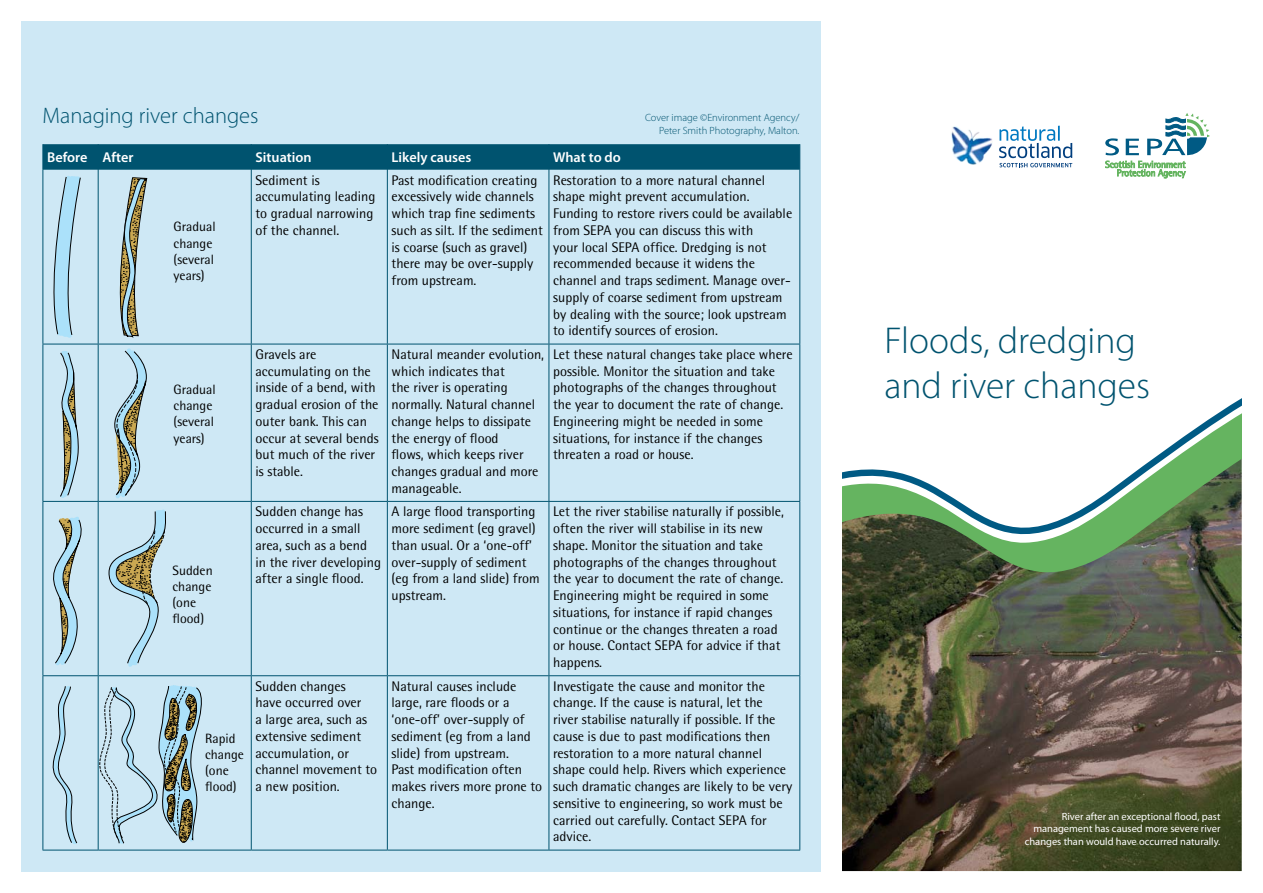
<style>
.page{position:relative;width:1263px;height:893px;background:#fff}
.page>*{position:absolute;margin:0;border:0;box-sizing:border-box;transform-origin:0 0}
.t1{font:300 37.5px/45px "Myriad Pro";color:#00536f}
.t2{font:300 22.5px "Myriad Pro";color:#00536f}
.t3{font:600 14.25px "Myriad Pro";color:#fff}
.t4{font:13.95px/16.8px "Rotis Semi Sans";color:#000}
.t5{font:13.5px/16.2px "Rotis Semi Sans";color:#000}
.t6{font:10.5px/12.6px "Myriad Pro";color:#fff;text-align:right}
.t7{font:300 10.5px/12.6px "Myriad Pro";color:#00536f;text-align:right}
</style>
<div class="page">
<div style="left:21px;top:21px;width:800px;height:851px;background:#cee8f5"></div>
<img style="left:842px;top:572px;width:400px;height:299px">
<hr style="left:43px;top:170px;width:1px;height:174px;background:#00536f">
<hr style="left:98px;top:170px;width:1px;height:174px;background:#00536f">
<hr style="left:251px;top:170px;width:1px;height:174px;background:#00536f">
<hr style="left:387px;top:170px;width:1px;height:174px;background:#00536f">
<hr style="left:549px;top:170px;width:1px;height:174px;background:#00536f">
<hr style="left:799px;top:170px;width:1px;height:174px;background:#00536f">
<hr style="left:43px;top:344px;width:55px;height:1px;background:#00536f">
<hr style="left:43px;top:344px;width:1px;height:157px;background:#00536f">
<hr style="left:98px;top:344px;width:153px;height:1px;background:#00536f">
<hr style="left:98px;top:344px;width:1px;height:157px;background:#00536f">
<hr style="left:251px;top:344px;width:136px;height:1px;background:#00536f">
<hr style="left:251px;top:344px;width:1px;height:157px;background:#00536f">
<hr style="left:387px;top:344px;width:162px;height:1px;background:#00536f">
<hr style="left:387px;top:344px;width:1px;height:157px;background:#00536f">
<hr style="left:549px;top:344px;width:251px;height:1px;background:#00536f">
<hr style="left:549px;top:344px;width:1px;height:157px;background:#00536f">
<hr style="left:799px;top:344px;width:1px;height:157px;background:#00536f">
<hr style="left:43px;top:501px;width:55px;height:1px;background:#00536f">
<hr style="left:43px;top:502px;width:1px;height:173px;background:#00536f">
<hr style="left:98px;top:501px;width:153px;height:1px;background:#00536f">
<hr style="left:98px;top:502px;width:1px;height:173px;background:#00536f">
<hr style="left:251px;top:501px;width:136px;height:1px;background:#00536f">
<hr style="left:251px;top:502px;width:1px;height:173px;background:#00536f">
<hr style="left:387px;top:501px;width:162px;height:1px;background:#00536f">
<hr style="left:387px;top:502px;width:1px;height:173px;background:#00536f">
<hr style="left:549px;top:501px;width:251px;height:1px;background:#00536f">
<hr style="left:549px;top:502px;width:1px;height:173px;background:#00536f">
<hr style="left:799px;top:502px;width:1px;height:173px;background:#00536f">
<hr style="left:43px;top:675px;width:55px;height:1px;background:#00536f">
<hr style="left:43px;top:676px;width:1px;height:174px;background:#00536f">
<hr style="left:98px;top:675px;width:153px;height:1px;background:#00536f">
<hr style="left:98px;top:676px;width:1px;height:174px;background:#00536f">
<hr style="left:251px;top:675px;width:136px;height:1px;background:#00536f">
<hr style="left:251px;top:676px;width:1px;height:174px;background:#00536f">
<hr style="left:387px;top:675px;width:162px;height:1px;background:#00536f">
<hr style="left:387px;top:676px;width:1px;height:174px;background:#00536f">
<hr style="left:549px;top:675px;width:251px;height:1px;background:#00536f">
<hr style="left:549px;top:676px;width:1px;height:174px;background:#00536f">
<hr style="left:799px;top:676px;width:1px;height:174px;background:#00536f">
<hr style="left:43px;top:850px;width:55px;height:1px;background:#00536f">
<hr style="left:98px;top:850px;width:153px;height:1px;background:#00536f">
<hr style="left:251px;top:850px;width:136px;height:1px;background:#00536f">
<hr style="left:387px;top:850px;width:162px;height:1px;background:#00536f">
<hr style="left:549px;top:850px;width:251px;height:1px;background:#00536f">
<svg style="left:43px;top:144px;width:757px;height:26px;background:#035571"></svg>
<svg style="left:60px;top:351px;width:19px;height:147px"></svg>
<svg style="left:53px;top:517px;width:29px;height:148px"></svg>
<svg style="left:53px;top:686px;width:25px;height:158px"></svg>
<svg style="left:97px;top:685px;width:105px;height:159px"></svg>
<svg style="left:108px;top:510px;width:58px;height:157px"></svg>
<svg style="left:114px;top:348px;width:33px;height:150px"></svg>
<svg style="left:54px;top:176px;width:27px;height:162px"></svg>
<svg style="left:119px;top:177px;width:28px;height:160px"></svg>
<svg style="left:1105px;top:113px;width:105px;height:65px"></svg>
<svg style="left:999px;top:126px;width:73px;height:41px"></svg>
<img style="left:951px;top:126px;width:41px;height:39px">
<svg style="left:842px;top:398px;width:400px;height:174px"></svg>
<h2 class="t2" style="left:43px;top:103px;width:218px">Managing river changes</h2>
<p class="t7" style="left:645px;top:112px;width:156px">Cover image ©Environment Agency/<br>Peter Smith Photography, Malton.</p>
<p class="t3" style="left:47px;top:148px;width:88px">Before After</p>
<p class="t3" style="left:255px;top:148px;width:58px">Situation</p>
<p class="t3" style="left:392px;top:148px;width:81px">Likely causes</p>
<p class="t3" style="left:553px;top:148px;width:69px">What to do</p>
<p class="t4" style="left:255px;top:171px;width:121px">Sediment is accumulating leading to gradual narrowing of the channel.</p>
<p class="t4" style="left:392px;top:171px;width:153px">Past modification creating excessively wide channels which trap fine sediments such as silt. If the sediment is coarse (such as gravel) there may be over-supply from upstream.</p>
<p class="t4" style="left:553px;top:171px;width:241px">Restoration to a more natural channel shape might prevent accumulation.<br>Funding to restore rivers could be available from SEPA you can discuss this with<br>your local SEPA office. Dredging is not recommended because it widens the channel and traps sediment. Manage over&shy;supply of coarse sediment from upstream by dealing with the source; look upstream to identify sources of erosion.</p>
<p class="t4" style="left:255px;top:346px;width:125px">Gravels are accumulating on the inside of a bend, with gradual erosion of the outer bank. This can occur at several bends but much of the river is stable.</p>
<p class="t4" style="left:392px;top:346px;width:154px">Natural meander evolution, which indicates that<br>the river is operating normally. Natural channel change helps to dissipate the energy of flood<br>flows, which keeps river changes gradual and more manageable.</p>
<p class="t4" style="left:553px;top:346px;width:241px">Let these natural changes take place where possible. Monitor the situation and take photographs of the changes throughout the year to document the rate of change.<br>Engineering might be needed in some situations, for instance if the changes threaten a road or house.</p>
<p class="t4" style="left:255px;top:503px;width:127px">Sudden change has occurred in a small area, such as a bend in the river developing after a single flood.</p>
<p class="t4" style="left:392px;top:503px;width:150px">A large flood transporting more sediment (eg gravel) than usual. Or a ‘one-off’ over-supply of sediment (eg from a land slide) from upstream.</p>
<p class="t4" style="left:553px;top:503px;width:232px">Let the river stabilise naturally if possible, often the river will stabilise in its new shape. Monitor the situation and take photographs of the changes throughout the year to document the rate of change.<br>Engineering might be required in some situations, for instance if rapid changes continue or the changes threaten a road or house. Contact SEPA for advice if that happens.</p>
<p class="t4" style="left:255px;top:677px;width:123px">Sudden changes<br>have occurred over<br>a large area, such as extensive sediment accumulation, or channel movement to a new position.</p>
<p class="t4" style="left:392px;top:677px;width:152px">Natural causes include large, rare floods or a ‘one-off’ over-supply of sediment (eg from a land slide) from upstream.<br>Past modification often makes rivers more prone to change.</p>
<p class="t4" style="left:553px;top:677px;width:240px">Investigate the cause and monitor the change. If the cause is natural, let the<br>river stabilise naturally if possible. If the cause is due to past modifications then restoration to a more natural channel shape could help. Rivers which experience such dramatic changes are likely to be very sensitive to engineering, so work must be carried out carefully. Contact SEPA for advice.</p>
<p class="t5" style="left:174px;top:219px;width:44px">Gradual change (several years)</p>
<p class="t5" style="left:174px;top:381px;width:44px">Gradual change (several years)</p>
<p class="t5" style="left:173px;top:562px;width:42px">Sudden change (one flood)</p>
<p class="t5" style="left:205px;top:730px;width:40px">Rapid change (one flood)</p>
<h1 class="t1" style="left:884px;top:319px;width:267px">Floods, dredging and river changes</h1>
<p class="t6" style="left:1025px;top:810px;width:197px">River after an exceptional flood, past management has caused more severe river changes than would have occurred naturally.</p>
</div>
